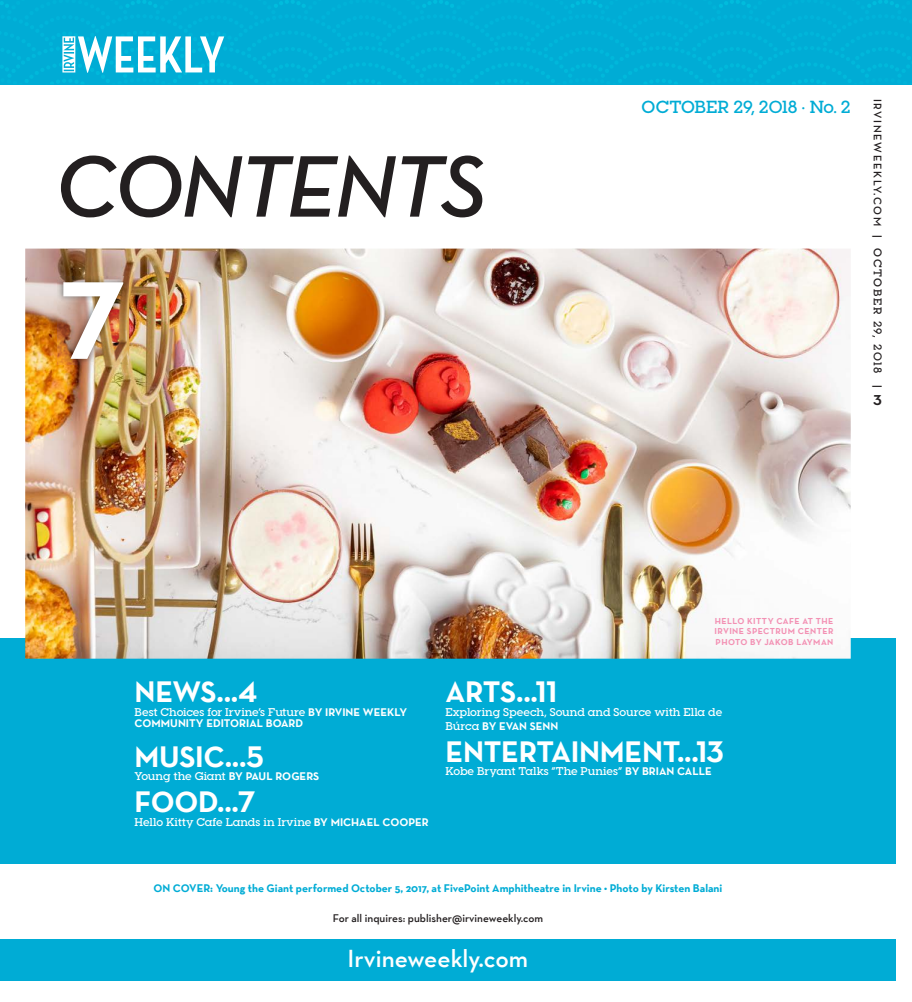
<style>
.page{position:relative;width:912px;height:1002px;background:#fff}
.page>*{position:absolute;margin:0;border:0;box-sizing:border-box;transform-origin:0 0}
.t1{font:700 112.5px "Neutraface Text TT";color:#fff}
.t2{font:italic 600 88.75px "Neutraface Text TT";letter-spacing:-.03em;color:#231f20}
.t3{font:700 30px "Neutraface Text TT";letter-spacing:-.01em;color:#fff}
.t4{font:600 25px "Neutraface Text TT";color:#fff}
.t5{font:700 18.75px "Neutraface Display";color:#231f20}
.t6{font:600 17.5px "Visby Slab CF";color:#00acd5}
.t7{font:600 11.25px "Visby Slab CF";letter-spacing:-.005em;color:#fff}
.t8{font:700 11.25px "Neutraface Text TT";color:#00acd5}
.t9{font:600 11.25px "Neutraface Text TT";color:#231f20}
.t10{font:700 11.25px "Neutraface Text TT";color:#fff}
.t11{font:700 11.25px "Neutraface Display";letter-spacing:.15em;color:#231f20}
.t12{font:700 8.75px/10.5px "Neutraface Text TT";letter-spacing:.05em;color:#f391b4;text-align:justify}
.s1{font-family:"Visby Slab CF";font-weight:600}
.s2{font-family:"Neutraface Text TT";font-weight:700}
</style>
<div class="page">
<div style="left:0;top:638px;width:895px;height:225px;background:#00acd5"></div>
<div style="left:0;top:938px;width:895px;height:42px;background:#00acd5"></div>
<img style="left:25px;top:248px;width:825px;height:410px">
<img style="left:57px;top:276px;width:72px;height:88px">
<svg style="left:0;top:0;width:912px;height:85px;background:#06afd6"></svg>
<h2 class="t2" style="left:55px;top:131px;width:433px">CONTENTS</h2>
<h1 class="t1" style="left:61px;top:248px;width:66px">7</h1>
<h3 class="t6" style="left:641px;top:96px;width:210px">OCTOBER 29, 2018 • No. 2</h3>
<p class="t11" style="left:883px;top:99px;width:290px;rotate:90deg">IRVINEWEEKLY.COM | <span class="s1">OCTOBER 29, 2018</span> |</p>
<h3 class="t5" style="left:873px;top:387px;width:10px">3</h3>
<h3 class="t3" style="left:135px;top:672px;width:124px">NEWS...4</h3>
<p class="t7" style="left:135px;top:704px;width:274px">Best Choices for Irvine’s Future <span class="s2">BY IRVINE WEEKLY</span></p>
<p class="t10" style="left:135px;top:715px;width:170px">COMMUNITY EDITORIAL BOARD</p>
<h3 class="t3" style="left:135px;top:736px;width:131px">MUSIC...5</h3>
<p class="t7" style="left:135px;top:769px;width:186px">Young the Giant <span class="s2">BY PAUL ROGERS</span></p>
<h3 class="t3" style="left:135px;top:782px;width:122px">FOOD...7</h3>
<p class="t7" style="left:135px;top:814px;width:295px">Hello Kitty Cafe Lands in Irvine <span class="s2">BY MICHAEL COOPER</span></p>
<p class="t12" style="left:714px;top:615px;width:120px">HELLO KITTY CAFE AT THE IRVINE SPECTRUM CENTER PHOTO BY JAKOB LAYMAN</p>
<h3 class="t3" style="left:445px;top:672px;width:113px">ARTS...11</h3>
<p class="t7" style="left:445px;top:704px;width:278px">Exploring Speech, Sound and Source with Ella de</p>
<p class="t10" style="left:445px;top:718px;width:114px"><span class="s1">Búrca</span> BY EVAN SENN</p>
<h3 class="t3" style="left:445px;top:731px;width:280px">ENTERTAINMENT...13</h3>
<p class="t7" style="left:445px;top:764px;width:268px">Kobe Bryant Talks “The Punies” <span class="s2">BY BRIAN CALLE</span></p>
<p class="t8" style="left:153px;top:880px;width:570px">ON COVER: Young the Giant performed October 5, 2017, at FivePoint Amphitheatre in Irvine • Photo by Kirsten Balani</p>
<p class="t9" style="left:332px;top:910px;width:212px">For all inquires: publisher@irvineweekly.com</p>
<h3 class="t4" style="left:347px;top:942px;width:182px">Irvineweekly.com</h3>
</div>
